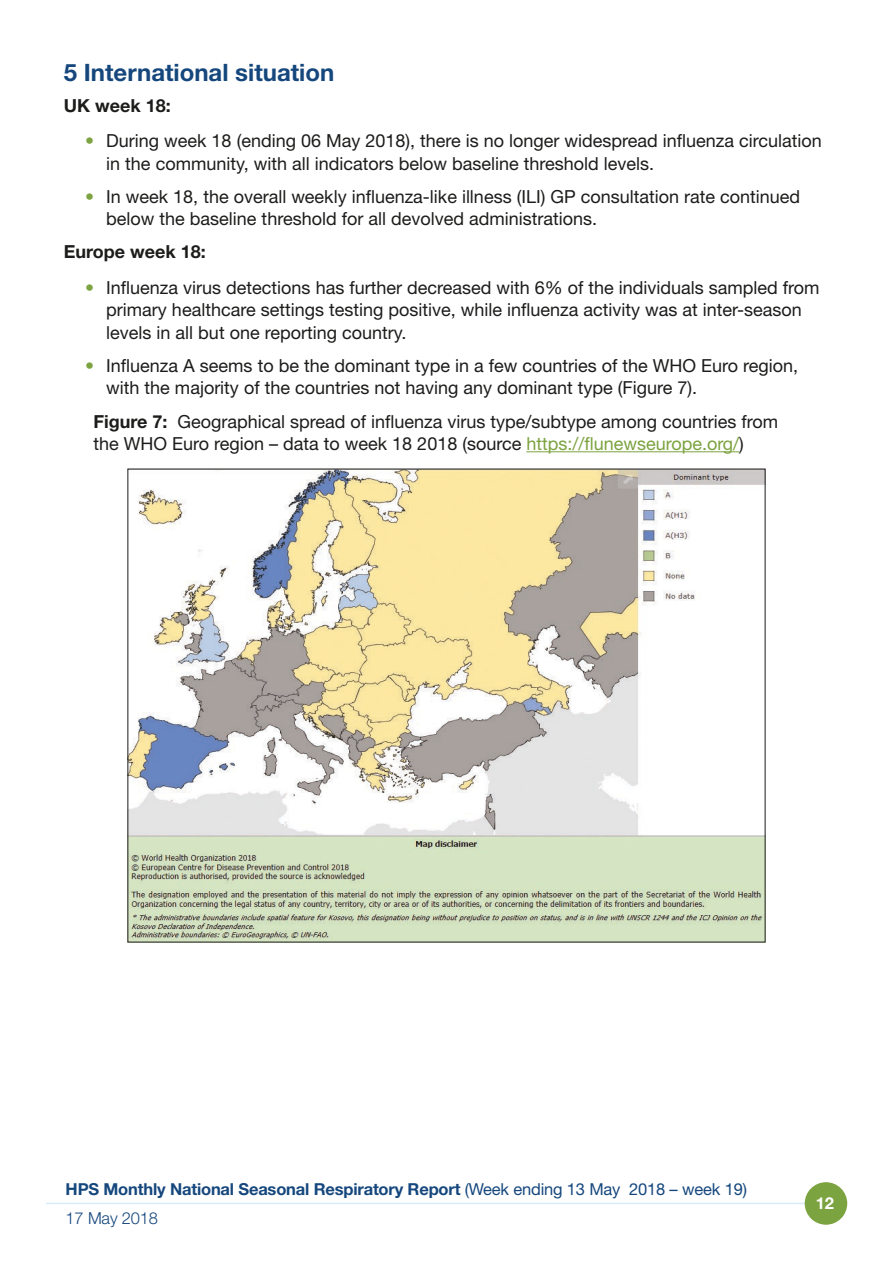
<style>
.page{position:relative;width:893px;height:1263px;background:#fff}
.page>*{position:absolute;margin:0;border:0;box-sizing:border-box;transform-origin:0 0}
.Heading_1{font:700 24px "Helvetica Neue LT Std";color:#15477d}
.Fig_table_caption{font:18px/22.5px "Helvetica Neue LT Std";color:#1c1c1b}
.Body{font:700 18px "Helvetica Neue LT Std";color:#1c1c1b}
.t1{font:700 16.5px/28.3px "Helvetica Neue LT Std";letter-spacing:-.01em;color:#15477d}
.t2{font:700 16.5px "Helvetica Neue LT Std";color:#fff}
.s1{color:#7ba33f}
.s2{font-weight:700}
.s3{font-weight:400}
.s4{font-weight:300}
</style>
<div class="page">
<hr style="left:46px;top:1203px;width:759px;height:1px;background:#daecf9">
<div style="left:805px;top:1182px;width:42px;height:43px;background:#7ba33f;border-radius:50%"></div>
<hr style="left:526px;top:451px;width:213px;height:1px;background:#7ba33f">
<img style="left:129px;top:471px;width:634px;height:469px">
<h1 class="Heading_1" style="left:64px;top:58px;width:272px">5 International situation</h1>
<p class="Body" style="left:64px;top:94px;width:109px">UK week 18:</p>
<p class="Fig_table_caption" style="left:106px;top:129px;width:717px;text-indent:-21px"><span class="s1">•</span> During week 18 (ending 06 May 2018), there is no longer widespread influenza circulation in the community, with all indicators below baseline threshold levels.</p>
<p class="Fig_table_caption" style="left:106px;top:185px;width:695px;text-indent:-21px"><span class="s1">•</span> In week 18, the overall weekly influenza-like illness (ILI) GP consultation rate continued below the baseline threshold for all devolved administrations.</p>
<p class="Body" style="left:64px;top:241px;width:144px">Europe week 18:</p>
<p class="Fig_table_caption" style="left:106px;top:276px;width:715px;text-indent:-21px"><span class="s1">•</span> Influenza virus detections has further decreased with 6% of the individuals sampled from primary healthcare settings testing positive, while influenza activity was at inter-season levels in all but one reporting country.</p>
<p class="Fig_table_caption" style="left:106px;top:354px;width:693px;text-indent:-21px"><span class="s1">•</span> Influenza A seems to be the dominant type in a few countries of the WHO Euro region, with the majority of the countries not having any dominant type (Figure 7).</p>
<p class="Fig_table_caption" style="left:94px;top:410px;width:686px"><span class="s2">Figure 7:</span> Geographical spread of influenza virus type/subtype among countries from the WHO Euro region – data to week 18 2018 (source <span class="s1">https://flunewseurope.org/</span>)</p>
<p class="t1" style="left:66px;top:1175px;width:683px">HPS Monthly National Seasonal Respiratory Report <span class="s3">(Week ending 13 May 2018 – week 19)<br></span><span class="s4">17 May 2018</span></p>
<p class="t2" style="left:816px;top:1193px;width:20px">12</p>
</div>
